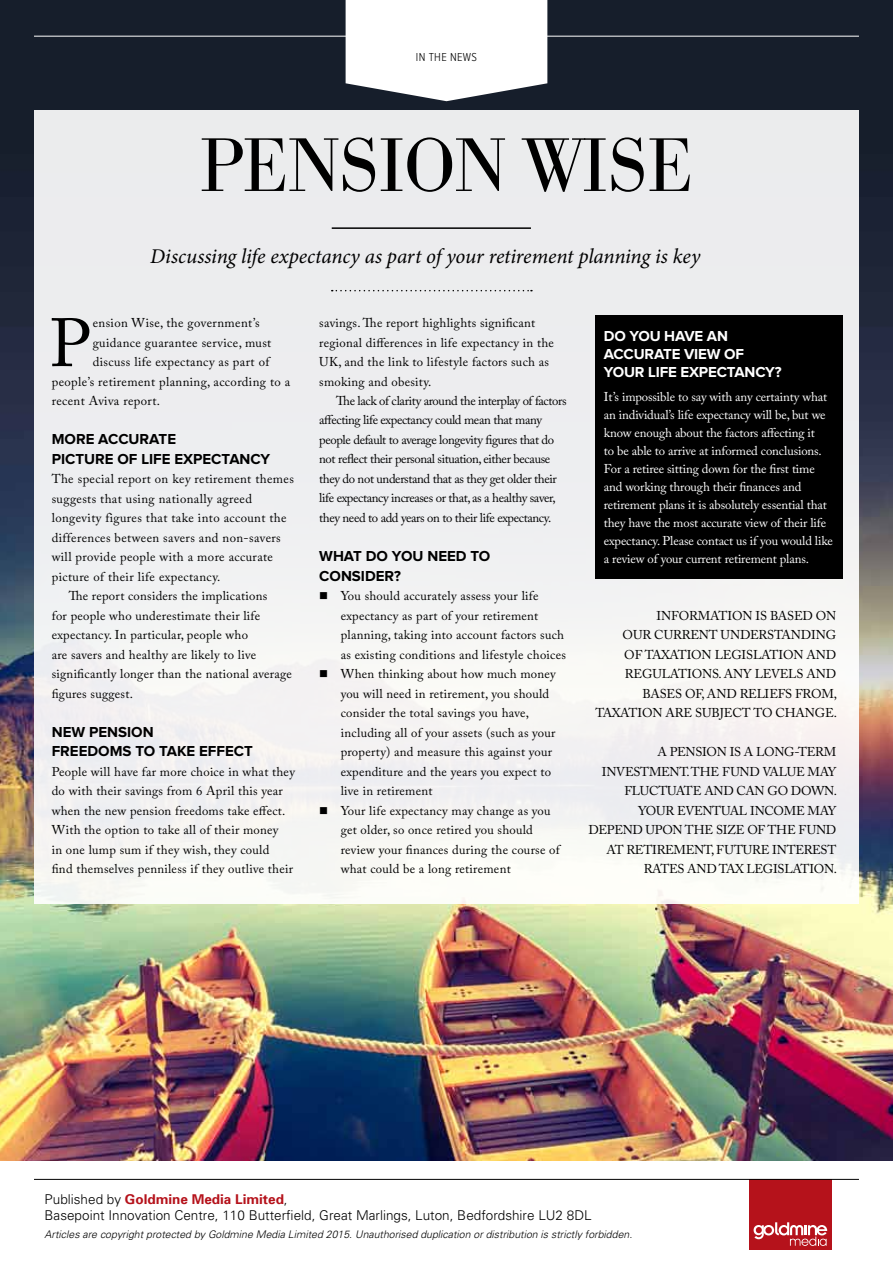
<style>
.page{position:relative;width:893px;height:1263px;background:#fff}
.page>*{position:absolute;margin:0;border:0;box-sizing:border-box;transform-origin:0 0}
.t1{font:300 74.55px "Bodoni BE";letter-spacing:-.02em;color:#000}
.t2{font:67.65px "Adobe Caslon Pro";color:#000}
.t3{font:italic 21px "Minion Pro";letter-spacing:-.01em;color:#000}
.t4{font:700 15px/19.5px "Proxima Nova";color:#000}
.t5{font:700 15px/18px "Proxima Nova";letter-spacing:-.01em;color:#fff}
.t6{font:300 13.5px/16.5px "Univers";color:#000}
.t7{font:12.75px/19.5px "Adobe Caslon Pro";letter-spacing:.02em;color:#000}
.t8{font:12.75px/18px "Adobe Caslon Pro";letter-spacing:-.01em;color:#fff}
.t9{font:12.75px/19.5px "Adobe Caslon Pro";letter-spacing:-.03em;color:#000}
.t10{font:12.75px/19.5px "Adobe Caslon Pro";letter-spacing:-.02em;color:#000;text-align:right}
.t11{font:12.75px/19.5px "Adobe Caslon Pro";letter-spacing:-.01em;color:#000;text-align:right}
.t12{font:300 12px "Proxima Nova Cond";letter-spacing:.03em;color:#000}
.t13{font:italic 300 10.5px "Univers";color:#000}
.s1{font-weight:700;color:#b5121b}
</style>
<div class="page">
<img style="left:0;top:0;width:893px;height:1161px">
<div style="left:34px;top:110px;width:825px;height:794px;background:#eeeef1"></div>
<div style="left:749px;top:1179px;width:82px;height:71px;background:#b5121b"></div>
<svg style="left:754px;top:1222px;width:73px;height:24px"></svg>
<hr style="left:332px;top:227px;width:199px;height:2px;background:#000">
<svg style="left:332px;top:290px;width:200px;height:1px"></svg>
<hr style="left:34px;top:36px;width:825px;height:1px;background:#fff">
<hr style="left:34px;top:1179px;width:825px;height:1px;background:#000">
<svg style="left:346px;top:0;width:201px;height:101px"></svg>
<div style="left:595px;top:315px;width:248px;height:263px;background:#000"></div>
<p class="t12" style="left:416px;top:51px;width:63px">IN THE NEWS</p>
<h1 class="t1" style="left:199px;top:123px;width:496px">PENSION WISE</h1>
<h3 class="t3" style="left:150px;top:242px;width:552px">Discussing life expectancy as part of your retirement planning is key</h3>
<h2 class="t2" style="left:50px;top:303px;width:43px">P</h2>
<p class="t7" style="left:93px;top:313px;width:169px">ension Wise, the government’s</p>
<p class="t7" style="left:93px;top:332px;width:180px">guidance guarantee service, must</p>
<p class="t7" style="left:93px;top:352px;width:178px">discuss life expectancy as part of</p>
<p class="t7" style="left:52px;top:371px;width:240px">people’s retirement planning, according to a</p>
<p class="t7" style="left:52px;top:391px;width:110px">recent Aviva report.</p>
<p class="t4" style="left:52px;top:430px;width:220px">MORE ACCURATE<br>PICTURE OF LIFE EXPECTANCY</p>
<p class="t7" style="left:52px;top:469px;width:244px">The special report on key retirement themes</p>
<p class="t7" style="left:52px;top:488px;width:202px">suggests that using nationally agreed</p>
<p class="t7" style="left:52px;top:508px;width:236px">longevity figures that take into account the</p>
<p class="t7" style="left:52px;top:527px;width:231px">differences between savers and non-savers</p>
<p class="t7" style="left:52px;top:547px;width:223px">will provide people with a more accurate</p>
<p class="t7" style="left:52px;top:566px;width:170px">picture of their life expectancy.</p>
<p class="t7" style="left:69px;top:586px;width:200px">The report considers the implications</p>
<p class="t7" style="left:52px;top:605px;width:210px">for people who underestimate their life</p>
<p class="t7" style="left:52px;top:625px;width:198px">expectancy. In particular, people who</p>
<p class="t7" style="left:52px;top:644px;width:206px">are savers and healthy are likely to live</p>
<p class="t7" style="left:52px;top:664px;width:242px">significantly longer than the national average</p>
<p class="t7" style="left:52px;top:683px;width:83px">figures suggest.</p>
<p class="t4" style="left:52px;top:722px;width:203px">NEW PENSION<br>FREEDOMS TO TAKE EFFECT</p>
<p class="t7" style="left:52px;top:761px;width:245px">People will have far more choice in what they do with their savings from 6 April this year when the new pension freedoms take effect.<br>With the option to take all of their money<br>in one lump sum if they wish, they could<br>find themselves penniless if they outlive their</p>
<p class="t7" style="left:319px;top:313px;width:236px">savings. The report highlights significant regional differences in life expectancy in the UK, and the link to lifestyle factors such as smoking and obesity.</p>
<p class="t9" style="left:319px;top:391px;width:249px;text-indent:17px">The lack of clarity around the interplay of factors affecting life expectancy could mean that many people default to average longevity figures that do not reflect their personal situation, either because they do not understand that as they get older their life expectancy increases or that, as a healthy saver, they need to add years on to their life expectancy.</p>
<p class="t4" style="left:319px;top:547px;width:173px">WHAT DO YOU NEED TO<br>CONSIDER?</p>
<p class="t7" style="left:341px;top:586px;width:227px;text-indent:-21px">■ You should accurately assess your life expectancy as part of your retirement planning, taking into account factors such as existing conditions and lifestyle choices</p>
<p class="t7" style="left:341px;top:664px;width:217px;text-indent:-21px">■ When thinking about how much money you will need in retirement, you should consider the total savings you have, including all of your assets (such as your property) and measure this against your expenditure and the years you expect to live in retirement</p>
<p class="t7" style="left:341px;top:800px;width:221px;text-indent:-21px">■ Your life expectancy may change as you get older, so once retired you should review your finances during the course of what could be a long retirement</p>
<p class="t5" style="left:604px;top:328px;width:179px">DO YOU HAVE AN<br>ACCURATE VIEW OF<br>YOUR LIFE EXPECTANCY?</p>
<p class="t8" style="left:604px;top:388px;width:231px">It’s impossible to say with any certainty what an individual’s life expectancy will be, but we know enough about the factors affecting it<br>to be able to arrive at informed conclusions.<br>For a retiree sitting down for the first time and working through their finances and retirement plans it is absolutely essential that they have the most accurate view of their life expectancy. Please contact us if you would like a review of your current retirement plans.</p>
<p class="t11" style="left:595px;top:605px;width:243px">INFORMATION IS BASED ON<br>OUR CURRENT UNDERSTANDING<br>OF TAXATION LEGISLATION AND<br>REGULATIONS. ANY LEVELS AND<br>BASES OF, AND RELIEFS FROM,<br>TAXATION ARE SUBJECT TO CHANGE.</p>
<p class="t10" style="left:588px;top:742px;width:250px">A PENSION IS A LONG-TERM<br>INVESTMENT. THE FUND VALUE MAY<br>FLUCTUATE AND CAN GO DOWN.<br>YOUR EVENTUAL INCOME MAY<br>DEPEND UPON THE SIZE OF THE FUND<br>AT RETIREMENT, FUTURE INTEREST<br>RATES AND TAX LEGISLATION.</p>
<p class="t6" style="left:45px;top:1190px;width:548px">Published by <span class="s1">Goldmine Media Limited</span>,<br>Basepoint Innovation Centre, 110 Butterfield, Great Marlings, Luton, Bedfordshire LU2 8DL</p>
<p class="t13" style="left:45px;top:1227px;width:589px">Articles are copyright protected by Goldmine Media Limited 2015. Unauthorised duplication or distribution is strictly forbidden.</p>
</div>
